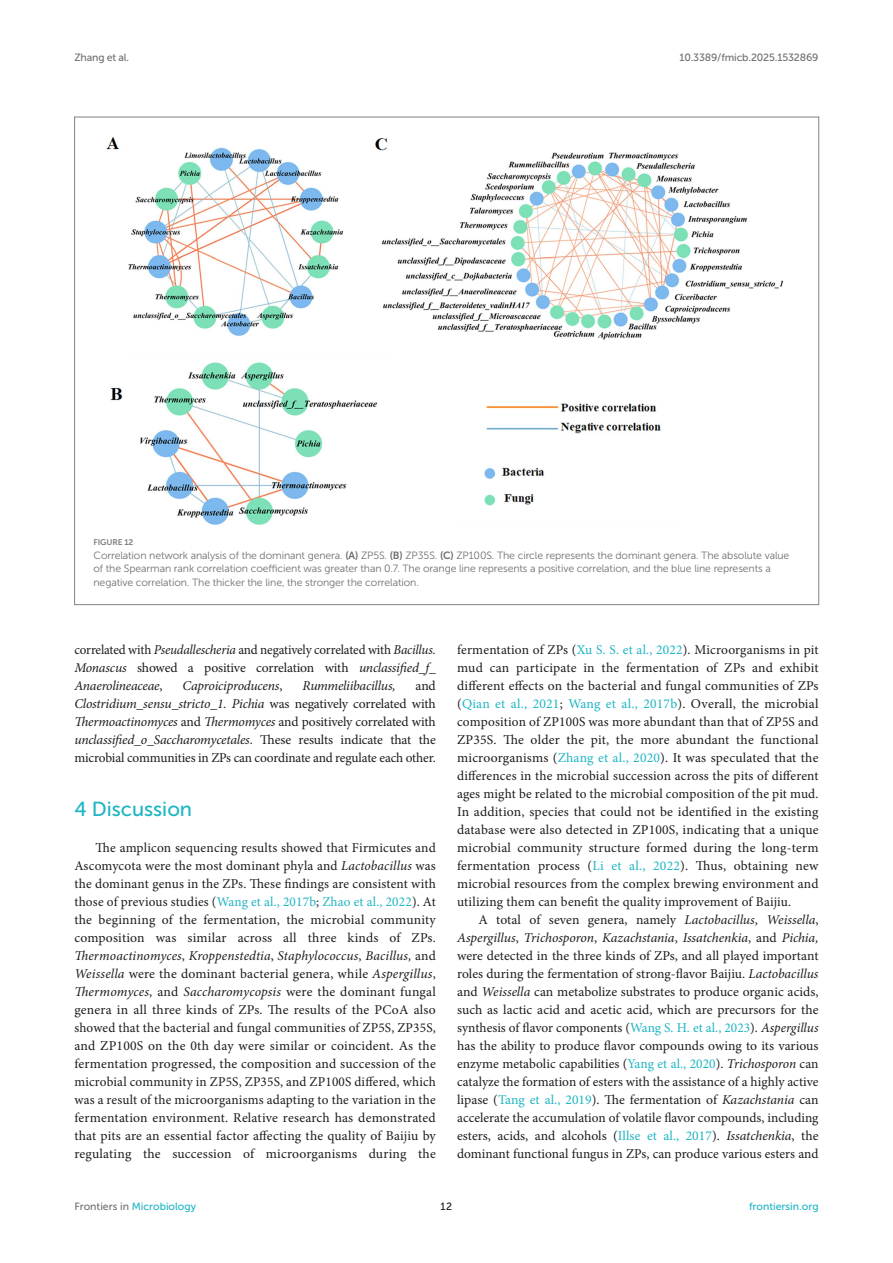
<style>
.page{position:relative;width:893px;height:1263px;background:#fff}
.page>*{position:absolute;margin:0;border:0;box-sizing:border-box;transform-origin:0 0}
.HEAD_1{font:20.25px "Museo Sans 500";color:#1db5c3}
.TEXT{font:13.5px/18px "Minion Pro";color:#1b1c1b;text-align:justify}
.TEXT-2{font:italic 13.5px "Minion Pro";letter-spacing:-.02em;color:#1b1c1b}
.FIG_LEG{font:10.5px/13.5px "Museo Sans 300";letter-spacing:-.01em;color:#706f70}
.t1{font:10.5px "Museo Sans 500";color:#1db5c3}
.t2{font:10.5px "Museo Sans 500";letter-spacing:-.015em;color:#706f70}
.t3{font:10.5px "Museo Sans 500";color:#1b1c1b}
.FIG_HD{font:8.25px "Museo Sans 700";letter-spacing:-.01em;color:#7e7f7f}
.s1{font-family:"Museo Sans 700"}
.s2{font-style:italic}
.s3{color:#1db5c3}
.s4{font-style:normal}
.s5{color:#706f70}
</style>
<div class="page">
<img style="left:106px;top:137px;width:678px;height:388px">
<p class="t2" style="left:74px;top:51px;width:56px">Zhang et al.</p>
<p class="t2" style="left:679px;top:51px;width:141px">10.3389/fmicb.2025.1532869</p>
<p class="FIG_HD" style="left:94px;top:538px;width:41px">FIGURE 12</p>
<p class="FIG_LEG" style="left:94px;top:548px;width:697px">Correlation network analysis of the dominant genera. <span class="s1">(A)</span> ZP5S. <span class="s1">(B)</span> ZP35S. <span class="s1">(C)</span> ZP100S. The circle represents the dominant genera. The absolute value of the Spearman rank correlation coefficient was greater than 0.7. The orange line represents a positive correlation, and the blue line represents a negative correlation. The thicker the line, the stronger the correlation.</p>
<p class="TEXT" style="left:74px;top:641px;width:363px">correlated with <span class="s2">Pseudallescheria</span> and negatively correlated with <span class="s2">Bacillus.<br>Monascus</span> showed a positive correlation with <span class="s2">unclassified_f_ Anaerolineaceae</span>,</p>
<p class="TEXT" style="left:74px;top:677px;width:363px;text-indent:341px">and <span class="s2">Clostridium_sensu_stricto_1. Pichia</span> was negatively correlated with <span class="s2">Thermoactinomyces</span> and <span class="s2">Thermomyces</span> and positively correlated with <span class="s2">unclassified_o_Saccharomycetales</span>. These results indicate that the microbial communities in ZPs can coordinate and regulate each other.</p>
<p class="HEAD_1" style="left:74px;top:798px;width:119px">4 Discussion</p>
<p class="TEXT" style="left:74px;top:839px;width:363px;text-indent:21px">The amplicon sequencing results showed that Firmicutes and Ascomycota were the most dominant phyla and <span class="s2">Lactobacillus</span> was the dominant genus in the ZPs. These findings are consistent with those of previous studies (<span class="s3">Wang et al., 2017b</span>; <span class="s3">Zhao et al., 2022</span>). At the beginning of the fermentation, the microbial community composition was similar across all three kinds of ZPs.<br><span class="s2">Thermoactinomyces</span>, <span class="s2">Kroppenstedtia</span>, <span class="s2">Staphylococcus</span>, <span class="s2">Bacillus,</span> and <span class="s2">Weissella</span> were the dominant bacterial genera, while <span class="s2">Aspergillus</span>, <span class="s2">Thermomyces</span>, and <span class="s2">Saccharomycopsis</span> were the dominant fungal genera in all three kinds of ZPs. The results of the PCoA also showed that the bacterial and fungal communities of ZP5S, ZP35S, and ZP100S on the 0th day were similar or coincident. As the fermentation progressed, the composition and succession of the microbial community in ZP5S, ZP35S, and ZP100S differed, which was a result of the microorganisms adapting to the variation in the fermentation environment. Relative research has demonstrated that pits are an essential factor affecting the quality of Baijiu by regulating the succession of microorganisms during the</p>
<p class="TEXT-2" style="left:183px;top:676px;width:101px">Caproiciproducens<span class="s4">,</span></p>
<p class="TEXT-2" style="left:302px;top:676px;width:95px">Rummeliibacillus,</p>
<p class="TEXT" style="left:457px;top:641px;width:363px">fermentation of ZPs (<span class="s3">Xu S. S. et al., 2022</span>). Microorganisms in pit mud can participate in the fermentation of ZPs and exhibit different effects on the bacterial and fungal communities of ZPs (<span class="s3">Qian et al., 2021</span>; <span class="s3">Wang et al., 2017b</span>). Overall, the microbial composition of ZP100S was more abundant than that of ZP5S and ZP35S. The older the pit, the more abundant the functional microorganisms (<span class="s3">Zhang et al., 2020</span>). It was speculated that the differences in the microbial succession across the pits of different ages might be related to the microbial composition of the pit mud.<br>In addition, species that could not be identified in the existing database were also detected in ZP100S, indicating that a unique microbial community structure formed during the long-term fermentation process (<span class="s3">Li et al., 2022</span>). Thus, obtaining new microbial resources from the complex brewing environment and utilizing them can benefit the quality improvement of Baijiu.</p>
<p class="TEXT" style="left:457px;top:911px;width:363px;text-indent:21px">A total of seven genera, namely <span class="s2">Lactobacillus</span>, <span class="s2">Weissella</span>, <span class="s2">Aspergillus</span>, <span class="s2">Trichosporon</span>, <span class="s2">Kazachstania</span>, <span class="s2">Issatchenkia</span>, and <span class="s2">Pichia, </span>were detected in the three kinds of ZPs, and all played important roles during the fermentation of strong-flavor Baijiu. <span class="s2">Lactobacillus </span>and <span class="s2">Weissella</span> can metabolize substrates to produce organic acids, such as lactic acid and acetic acid, which are precursors for the synthesis of flavor components (<span class="s3">Wang S. H. et al., 2023</span>). <span class="s2">Aspergillus </span>has the ability to produce flavor compounds owing to its various enzyme metabolic capabilities (<span class="s3">Yang et al., 2020</span>). <span class="s2">Trichosporon</span> can catalyze the formation of esters with the assistance of a highly active lipase (<span class="s3">Tang et al., 2019</span>). The fermentation of <span class="s2">Kazachstania</span> can accelerate the accumulation of volatile flavor compounds, including esters, acids, and alcohols (<span class="s3">Illse et al., 2017</span>). <span class="s2">Issatchenkia</span>, the dominant functional fungus in ZPs, can produce various esters and</p>
<p class="t1" style="left:74px;top:1200px;width:123px"><span class="s5">Frontiers in</span> Microbiology</p>
<p class="t3" style="left:441px;top:1200px;width:13px">12</p>
<p class="t1" style="left:749px;top:1200px;width:71px">frontiersin.org</p>
</div>
